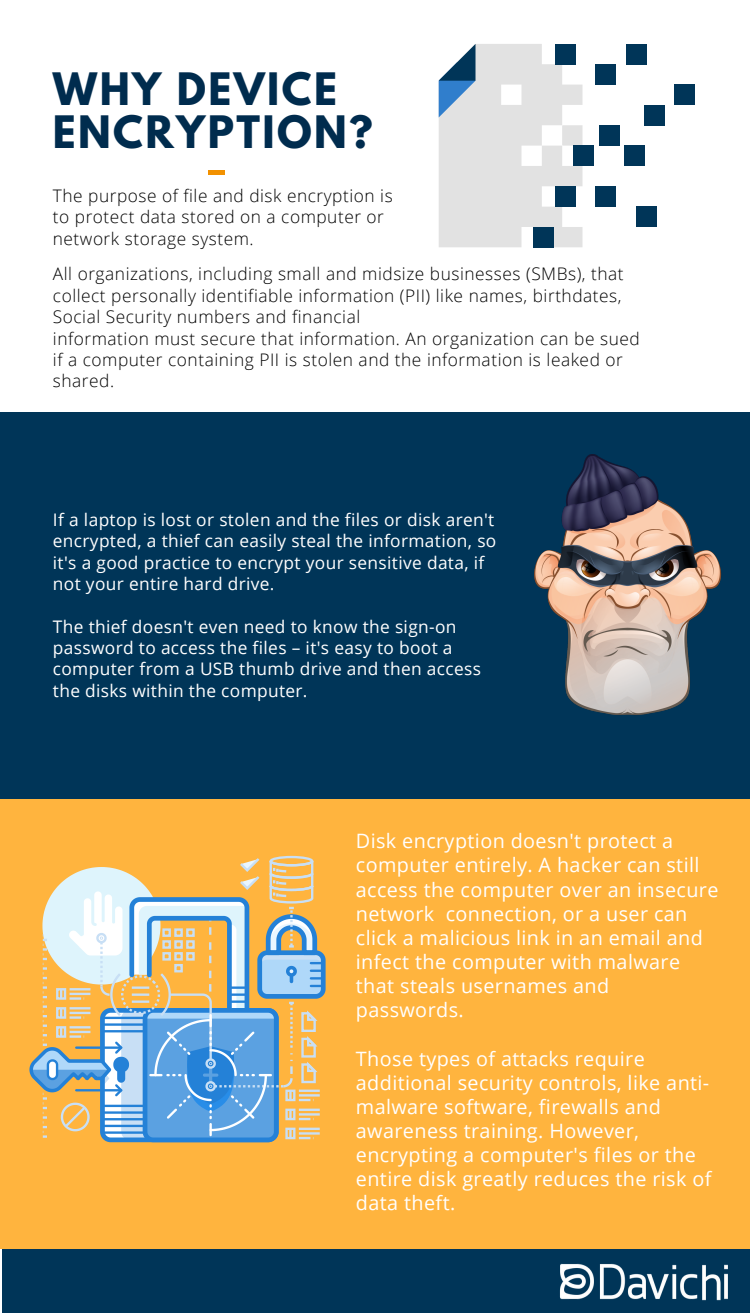
<style>
.page{position:relative;width:750px;height:1313px;background:#fff}
.page>*{position:absolute;margin:0;border:0;box-sizing:border-box;transform-origin:0 0}
.t1{font:700 39.62px/43.6px "League Spartan";letter-spacing:.06em;color:#002c4e}
.t2{font:19.75px/24.1px "Open Sans";letter-spacing:.02em;color:#fff}
.t3{font:17.38px/21.4px "Open Sans";letter-spacing:.02em;color:#fff}
.t4{font:300 17.38px/21.4px "Open Sans";letter-spacing:.03em;color:#000}
.t5{font:300 17.25px/21.4px "Open Sans";letter-spacing:.03em;color:#000}
</style>
<div class="page">
<div style="left:0;top:412px;width:750px;height:388px;background:#003558"></div>
<div style="left:208px;top:170px;width:17px;height:5px;background:#f29100"></div>
<div style="left:3px;top:1248px;width:747px;height:64px;background:#003558"></div>
<img style="left:559px;top:1263px;width:169px;height:38px">
<svg style="left:439px;top:44px;width:144px;height:203px"></svg>
<div style="left:574px;top:146px;width:20px;height:20px;background:#003558"></div>
<div style="left:533px;top:227px;width:21px;height:20px;background:#003558"></div>
<div style="left:599px;top:125px;width:20px;height:21px;background:#003558"></div>
<div style="left:556px;top:186px;width:20px;height:21px;background:#003558"></div>
<div style="left:644px;top:105px;width:21px;height:20px;background:#003558"></div>
<div style="left:674px;top:85px;width:21px;height:20px;background:#003558"></div>
<div style="left:596px;top:64px;width:20px;height:21px;background:#003558"></div>
<div style="left:556px;top:44px;width:20px;height:20px;background:#003558"></div>
<div style="left:626px;top:44px;width:21px;height:20px;background:#003558"></div>
<div style="left:624px;top:146px;width:20px;height:20px;background:#003558"></div>
<div style="left:596px;top:186px;width:20px;height:21px;background:#003558"></div>
<div style="left:636px;top:207px;width:21px;height:20px;background:#003558"></div>
<img style="left:535px;top:454px;width:186px;height:261px">
<div style="left:0;top:799px;width:750px;height:450px;background:#ffb43e"></div>
<svg style="left:29px;top:855px;width:296px;height:287px"></svg>
<div style="left:162px;top:928px;width:9px;height:9px;border:2px solid #c8dff5"></div>
<div style="left:174px;top:928px;width:9px;height:9px;border:2px solid #c8dff5"></div>
<div style="left:186px;top:928px;width:9px;height:9px;border:2px solid #c8dff5"></div>
<div style="left:162px;top:940px;width:9px;height:8px;border:2px solid #c8dff5"></div>
<div style="left:174px;top:940px;width:9px;height:8px;border:2px solid #c8dff5"></div>
<div style="left:186px;top:940px;width:9px;height:8px;border:2px solid #c8dff5"></div>
<div style="left:162px;top:952px;width:9px;height:8px;border:2px solid #c8dff5"></div>
<div style="left:174px;top:952px;width:9px;height:8px;border:2px solid #c8dff5"></div>
<div style="left:186px;top:952px;width:9px;height:8px;border:2px solid #c8dff5"></div>
<div style="left:174px;top:964px;width:9px;height:8px;border:2px solid #c8dff5"></div>
<p class="t1" style="left:53px;top:72px;width:321px">WHY DEVICE<br>ENCRYPTION?</p>
<p class="t5" style="left:53px;top:185px;width:341px">The purpose of file and disk encryption is to protect data stored on a computer or network storage system.</p>
<p class="t4" style="left:53px;top:263px;width:572px">All organizations, including small and midsize businesses (SMBs), that collect personally identifiable information (PII) like names, birthdates,<br>Social Security numbers and financial</p>
<p class="t4" style="left:53px;top:327px;width:588px">information must secure that information. An organization can be sued if a computer containing PII is stolen and the information is leaked or shared.</p>
<p class="t3" style="left:53px;top:508px;width:445px">If a laptop is lost or stolen and the files or disk aren't encrypted, a thief can easily steal the information, so it's a good practice to encrypt your sensitive data, if not your entire hard drive.</p>
<p class="t3" style="left:53px;top:615px;width:405px">The thief doesn't even need to know the sign-on password to access the files – it's easy to boot a</p>
<p class="t3" style="left:53px;top:658px;width:430px">computer from a USB thumb drive and then access the disks within the computer.</p>
<p class="t2" style="left:356px;top:828px;width:364px">Disk encryption doesn't protect a computer entirely. A hacker can still access the computer over an insecure network connection, or a user can click a malicious link in an email and infect the computer with malware that steals usernames and passwords.</p>
<p class="t2" style="left:356px;top:1045px;width:357px">Those types of attacks require additional security controls, like anti&shy;malware software, firewalls and awareness training. However, encrypting a computer's files or the entire disk greatly reduces the risk of data theft.</p>
</div>
